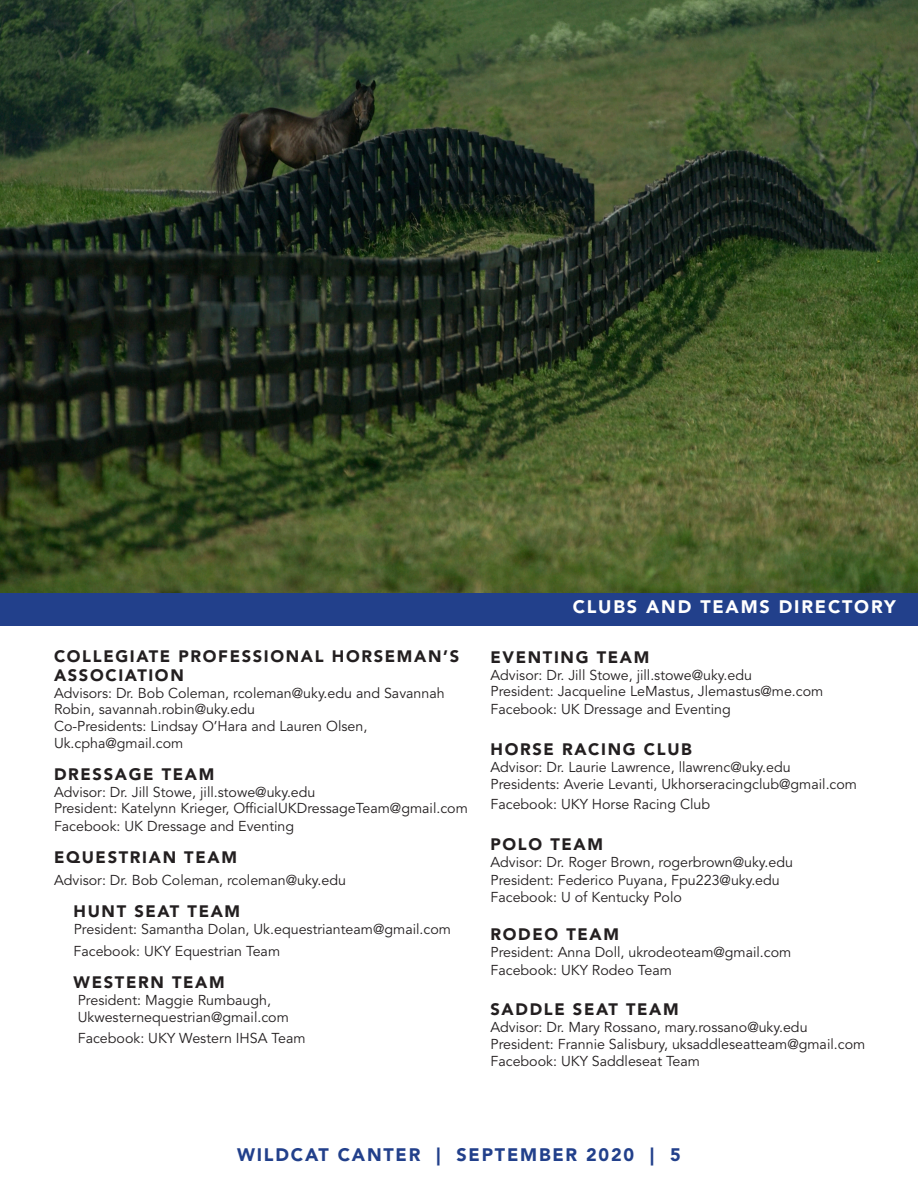
<style>
.page{position:relative;width:918px;height:1188px;background:#fff}
.page>*{position:absolute;margin:0;border:0;box-sizing:border-box;transform-origin:0 0}
.t1{font:900 18px "Avenir LT Std";letter-spacing:.1em;color:#22408b}
.t2{font:900 18px "Avenir LT Std";letter-spacing:.1em;color:#fff}
.t3{font:900 16.5px/19.8px "Avenir LT Std";letter-spacing:.1em;color:#231f20}
.t4{font:14.25px/16.5px "Avenir LT Std";color:#231f20}
</style>
<div class="page">
<div style="left:0;top:591px;width:752px;height:35px;background:#22408b"></div>
<div style="left:612px;top:591px;width:306px;height:35px;background:#22408b"></div>
<img style="left:0;top:0;width:918px;height:592px">
<p class="t3" style="left:54px;top:646px;width:407px">COLLEGIATE PROFESSIONAL HORSEMAN’S<br>ASSOCIATION</p>
<p class="t4" style="left:54px;top:685px;width:392px">Advisors: Dr. Bob Coleman, rcoleman@uky.edu and Savannah<br>Robin, savannah.robin@uky.edu</p>
<p class="t4" style="left:54px;top:718px;width:315px">Co-Presidents: Lindsay O’Hara and Lauren Olsen,</p>
<p class="t4" style="left:54px;top:735px;width:131px">Uk.cpha@gmail.com</p>
<p class="t3" style="left:54px;top:765px;width:162px">DRESSAGE TEAM</p>
<p class="t4" style="left:54px;top:784px;width:263px">Advisor: Dr. Jill Stowe, jill.stowe@uky.edu</p>
<p class="t4" style="left:54px;top:801px;width:415px">President: Katelynn Krieger, OfficialUKDressageTeam@gmail.com</p>
<p class="t4" style="left:54px;top:818px;width:242px">Facebook: UK Dressage and Eventing</p>
<p class="t3" style="left:54px;top:847px;width:184px">EQUESTRIAN TEAM</p>
<p class="t4" style="left:54px;top:872px;width:294px">Advisor: Dr. Bob Coleman, rcoleman@uky.edu</p>
<p class="t3" style="left:74px;top:901px;width:168px">HUNT SEAT TEAM</p>
<p class="t4" style="left:74px;top:921px;width:379px">President: Samantha Dolan, Uk.equestrianteam@gmail.com</p>
<p class="t4" style="left:74px;top:943px;width:208px">Facebook: UKY Equestrian Team</p>
<p class="t3" style="left:74px;top:972px;width:153px">WESTERN TEAM</p>
<p class="t4" style="left:78px;top:992px;width:195px">President: Maggie Rumbaugh,</p>
<p class="t4" style="left:78px;top:1009px;width:213px">Ukwesternequestrian@gmail.com</p>
<p class="t4" style="left:78px;top:1031px;width:229px">Facebook: UKY Western IHSA Team</p>
<p class="t2" style="left:573px;top:596px;width:325px">CLUBS AND TEAMS DIRECTORY</p>
<p class="t3" style="left:490px;top:648px;width:160px">EVENTING TEAM</p>
<p class="t4" style="left:490px;top:667px;width:263px">Advisor: Dr. Jill Stowe, jill.stowe@uky.edu</p>
<p class="t4" style="left:490px;top:684px;width:334px">President: Jacqueline LeMastus, Jlemastus@me.com</p>
<p class="t4" style="left:490px;top:701px;width:242px">Facebook: UK Dressage and Eventing</p>
<p class="t3" style="left:490px;top:739px;width:203px">HORSE RACING CLUB</p>
<p class="t4" style="left:490px;top:759px;width:302px">Advisor: Dr. Laurie Lawrence, llawrenc@uky.edu</p>
<p class="t4" style="left:490px;top:776px;width:368px">Presidents: Averie Levanti, Ukhorseracingclub@gmail.com</p>
<p class="t4" style="left:490px;top:796px;width:221px">Facebook: UKY Horse Racing Club</p>
<p class="t3" style="left:490px;top:835px;width:114px">POLO TEAM</p>
<p class="t4" style="left:490px;top:855px;width:304px">Advisor: Dr. Roger Brown, rogerbrown@uky.edu</p>
<p class="t4" style="left:490px;top:872px;width:291px">President: Federico Puyana, Fpu223@uky.edu</p>
<p class="t4" style="left:490px;top:889px;width:193px">Facebook: U of Kentucky Polo</p>
<p class="t3" style="left:490px;top:925px;width:130px">RODEO TEAM</p>
<p class="t4" style="left:490px;top:945px;width:302px">President: Anna Doll, ukrodeoteam@gmail.com</p>
<p class="t4" style="left:490px;top:963px;width:183px">Facebook: UKY Rodeo Team</p>
<p class="t3" style="left:490px;top:999px;width:190px">SADDLE SEAT TEAM</p>
<p class="t4" style="left:490px;top:1019px;width:319px">Advisor: Dr. Mary Rossano, mary.rossano@uky.edu</p>
<p class="t4" style="left:490px;top:1037px;width:376px">President: Frannie Salisbury, uksaddleseatteam@gmail.com</p>
<p class="t4" style="left:490px;top:1054px;width:211px">Facebook: UKY Saddleseat Team</p>
<p class="t1" style="left:237px;top:1144px;width:445px">WILDCAT CANTER | SEPTEMBER 2020 | 5</p>
</div>
